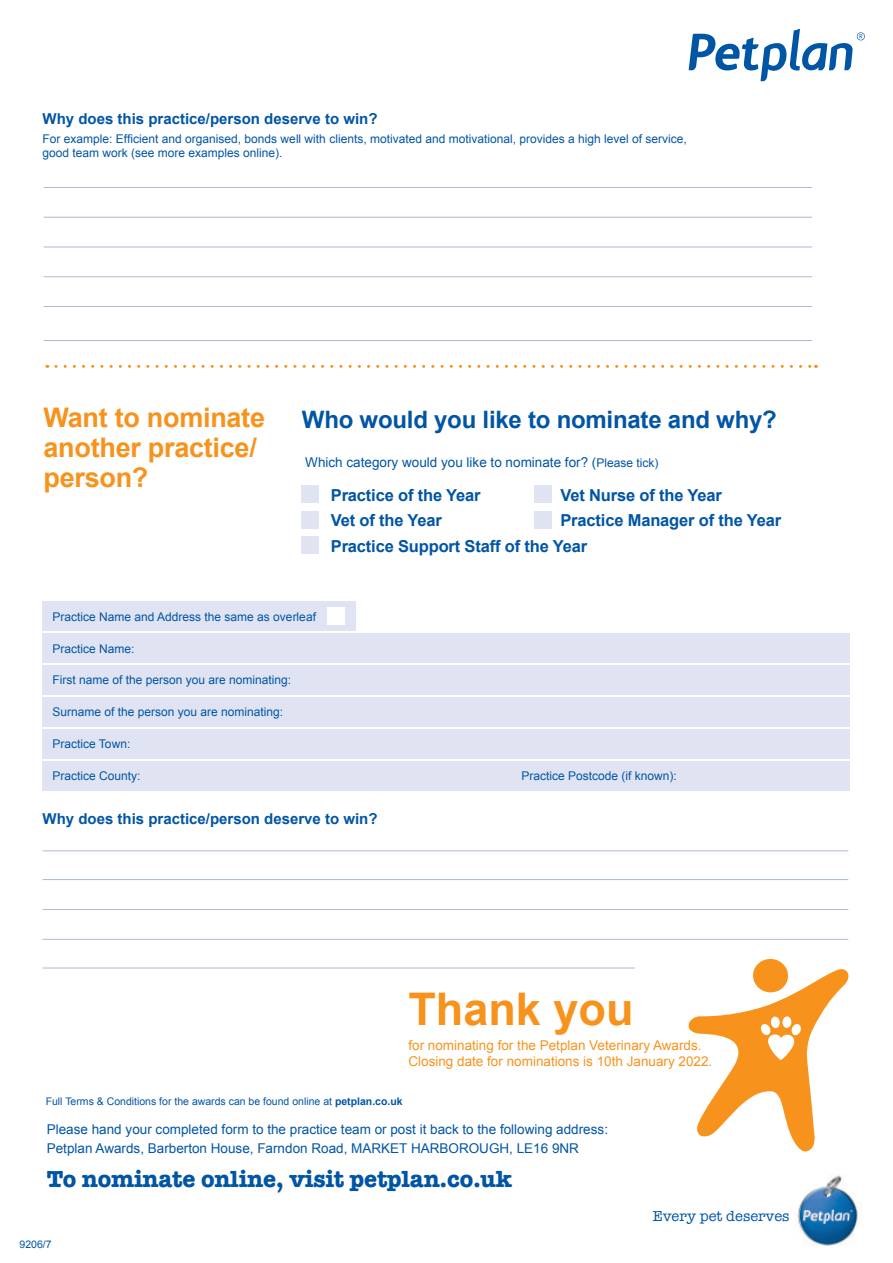
<style>
.page{position:relative;width:893px;height:1263px;background:#fff}
.page>*{position:absolute;margin:0;border:0;box-sizing:border-box;transform-origin:0 0}
.t1{font:700 45px "Arial";color:#f7931d}
.t2{font:700 27px/30px "Arial";letter-spacing:-.01em;color:#f7931d}
.t3{font:700 24px "American Typewriter";letter-spacing:-.01em;color:#0155a5}
.t4{font:700 24px "Arial";letter-spacing:-.01em;color:#0155a5}
.t5{font:700 16.5px/25.2px "Arial";letter-spacing:-.01em;color:#0155a5}
.t6{font:700 15px "Arial";color:#0155a5}
.t7{font:14.85px "American Typewriter";color:#0155a5}
.t8{font:13.5px/19.5px "Arial";color:#0155a5}
.t9{font:13.5px/16.5px "Arial";color:#f7931d}
.t10{font:12px/14.4px "Arial";color:#0155a5}
.t11{font:10.5px "Arial";color:#0155a5}
.s1{font-size:12px}
.s2{font-weight:700}
</style>
<div class="page">
<hr style="left:44px;top:187px;width:768px;height:1px;background:#adb8dc">
<hr style="left:44px;top:217px;width:768px;height:1px;background:#adb8dc">
<hr style="left:44px;top:247px;width:768px;height:1px;background:#adb8dc">
<hr style="left:44px;top:276px;width:768px;height:1px;background:#adb8dc">
<hr style="left:44px;top:306px;width:768px;height:1px;background:#adb8dc">
<hr style="left:43px;top:850px;width:805px;height:1px;background:#adb8dc">
<hr style="left:43px;top:879px;width:805px;height:1px;background:#adb8dc">
<hr style="left:43px;top:909px;width:805px;height:1px;background:#adb8dc">
<hr style="left:43px;top:939px;width:805px;height:1px;background:#adb8dc">
<hr style="left:43px;top:968px;width:592px;height:1px;background:#adb8dc">
<div style="left:43px;top:633px;width:807px;height:30px;background:#e0e4f2"></div>
<div style="left:43px;top:665px;width:807px;height:30px;background:#e0e4f2"></div>
<div style="left:43px;top:697px;width:807px;height:30px;background:#e0e4f2"></div>
<div style="left:43px;top:729px;width:807px;height:29px;background:#e0e4f2"></div>
<div style="left:43px;top:601px;width:313px;height:30px;background:#e0e4f2"></div>
<div style="left:43px;top:761px;width:807px;height:30px;background:#e0e4f2"></div>
<div style="left:327px;top:608px;width:17px;height:17px;background:#fff"></div>
<svg style="left:689px;top:29px;width:176px;height:52px"></svg>
<img style="left:797px;top:1175px;width:61px;height:71px">
<hr style="left:44px;top:340px;width:768px;height:1px;background:#adb8dc">
<div style="left:302px;top:486px;width:17px;height:17px;background:#e0e4f2"></div>
<div style="left:302px;top:511px;width:17px;height:17px;background:#e0e4f2"></div>
<div style="left:302px;top:537px;width:17px;height:17px;background:#e0e4f2"></div>
<div style="left:534px;top:486px;width:17px;height:17px;background:#e0e4f2"></div>
<div style="left:534px;top:511px;width:17px;height:17px;background:#e0e4f2"></div>
<svg style="left:56px;top:365px;width:760px;height:3px"></svg>
<svg style="left:688px;top:958px;width:161px;height:194px"></svg>
<p class="t6" style="left:43px;top:109px;width:337px">Why does this practice/person deserve to win?</p>
<p class="t10" style="left:43px;top:131px;width:646px">For example: Efficient and organised, bonds well with clients, motivated and motivational, provides a high level of service, good team work (see more examples online).</p>
<h2 class="t2" style="left:44px;top:403px;width:223px">Want to nominate another practice/ person?</h2>
<h3 class="t4" style="left:302px;top:403px;width:476px">Who would you like to nominate and why?</h3>
<p class="t8" style="left:305px;top:453px;width:355px">Which category would you like to nominate for? (<span class="s1">Please tick)</span></p>
<h3 class="t5" style="left:331px;top:483px;width:258px">Practice of the Year<br>Vet of the Year<br>Practice Support Staff of the Year</h3>
<h3 class="t5" style="left:560px;top:483px;width:222px">Vet Nurse of the Year<br>Practice Manager of the Year</h3>
<p class="t10" style="left:53px;top:610px;width:265px">Practice Name and Address the same as overleaf</p>
<p class="t10" style="left:53px;top:642px;width:84px">Practice Name:</p>
<p class="t10" style="left:53px;top:672px;width:240px">First name of the person you are nominating:</p>
<p class="t10" style="left:53px;top:705px;width:232px">Surname of the person you are nominating:</p>
<p class="t10" style="left:53px;top:737px;width:79px">Practice Town:</p>
<p class="t10" style="left:53px;top:769px;width:90px">Practice County:</p>
<p class="t10" style="left:521px;top:769px;width:157px">Practice Postcode (if known):</p>
<p class="t6" style="left:43px;top:809px;width:337px">Why does this practice/person deserve to win?</p>
<h1 class="t1" style="left:408px;top:979px;width:227px">Thank you</h1>
<p class="t9" style="left:408px;top:1037px;width:305px">for nominating for the Petplan Veterinary Awards.<br>Closing date for nominations is 10th January 2022.</p>
<p class="t11" style="left:46px;top:1094px;width:358px">Full Terms &amp; Conditions for the awards can be found online at <span class="s2">petplan.co.uk</span></p>
<p class="t8" style="left:47px;top:1119px;width:563px">Please hand your completed form to the practice team or post it back to the following address:<br>Petplan Awards, Barberton House, Farndon Road, MARKET HARBOROUGH, LE16 9NR</p>
<h3 class="t3" style="left:47px;top:1158px;width:467px">To nominate online, visit petplan.co.uk</h3>
<p class="t11" style="left:20px;top:1237px;width:34px">9206/7</p>
<p class="t7" style="left:653px;top:1204px;width:138px">Every pet deserves</p>
</div>
